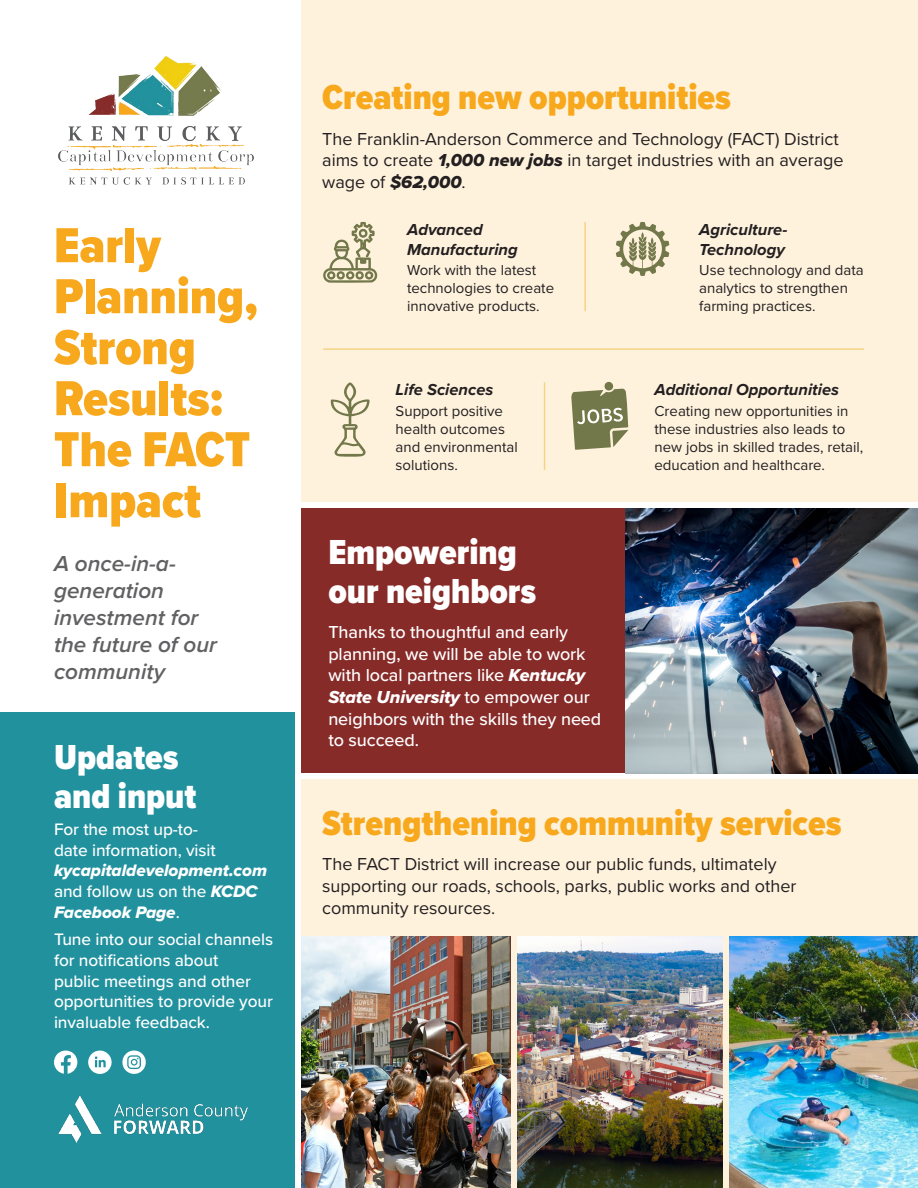
<style>
.page{position:relative;width:918px;height:1188px;background:#fff}
.page>*{position:absolute;margin:0;border:0;box-sizing:border-box;transform-origin:0 0}
.t1{font:900 51px/51px "Proxima Nova Cond";color:#f7a81c}
.subhead_24_pt{font:900 36px "Proxima Nova Cond";color:#f7a81c}
.subhead_24_pt_reverse{font:900 36px/39px "Proxima Nova Cond";color:#fff}
.t2{font:italic 600 22.5px/27px "Proxima Nova";color:#616163}
.body_copy{font:18px/21.6px "Proxima Nova";color:#231f20}
.body_copy_reverse{font:500 18px/21.6px "Proxima Nova";letter-spacing:-.005em;color:#fff}
.body_copy_reverse-2{font:500 17.25px/20.7px "Proxima Nova";letter-spacing:-.005em;color:#fff}
.subhead{font:italic 700 16.5px/19.8px "Proxima Nova";color:#231f20}
.body_copy_small{font:15px/18px "Proxima Nova";color:#231f20}
.s1{font-family:"Proxima Nova Extrabld It";font-weight:400}
.s2{font-family:"Proxima Nova Extrabld It"}
</style>
<div class="page">
<div style="left:301px;top:0;width:617px;height:501px;background:#fef2dd"></div>
<div style="left:301px;top:780px;width:617px;height:408px;background:#fef2dd"></div>
<div style="left:0;top:713px;width:295px;height:475px;background:#21919e"></div>
<img style="left:58px;top:56px;width:196px;height:129px">
<svg style="left:323px;top:222px;width:55px;height:61px"></svg>
<svg style="left:616px;top:222px;width:53px;height:54px"></svg>
<hr style="left:584px;top:222px;width:2px;height:89px;background:#f6d485">
<hr style="left:323px;top:348px;width:541px;height:2px;background:#f6d485">
<svg style="left:330px;top:382px;width:40px;height:75px"></svg>
<hr style="left:544px;top:382px;width:1px;height:88px;background:#f6d485">
<svg style="left:571px;top:382px;width:57px;height:68px"></svg>
<div style="left:301px;top:509px;width:325px;height:264px;background:#872b29"></div>
<img style="left:626px;top:509px;width:292px;height:264px">
<svg style="left:54px;top:1051px;width:24px;height:23px"></svg>
<svg style="left:122px;top:1050px;width:24px;height:24px"></svg>
<svg style="left:88px;top:1050px;width:24px;height:24px"></svg>
<img style="left:517px;top:937px;width:206px;height:251px">
<img style="left:729px;top:937px;width:189px;height:251px">
<img style="left:301px;top:937px;width:210px;height:251px">
<img style="left:58px;top:1095px;width:190px;height:48px">
<p class="t1" style="left:54px;top:219px;width:206px">Early<br>Planning,<br>Strong<br>Results:<br>The FACT<br>Impact</p>
<p class="t2" style="left:54px;top:550px;width:165px">A once-in-a&shy;generation investment for the future of our community</p>
<p class="subhead_24_pt_reverse" style="left:54px;top:737px;width:144px">Updates and input</p>
<p class="body_copy_reverse-2" style="left:54px;top:818px;width:215px">For the most up-to-<br>date information, visit <span class="s1">kycapitaldevelopment.com </span>and follow us on the <span class="s1">KCDC<br>Facebook Page</span>.</p>
<p class="body_copy_reverse-2" style="left:54px;top:928px;width:221px">Tune into our social channels for notifications about<br>public meetings and other opportunities to provide your invaluable feedback.</p>
<p class="subhead_24_pt" style="left:322px;top:71px;width:410px">Creating new opportunities</p>
<p class="body_copy" style="left:322px;top:127px;width:523px">The Franklin-Anderson Commerce and Technology (FACT) District aims to create <span class="s2">1,000 new jobs</span> in target industries with an average wage of <span class="s2">$62,000</span>.</p>
<p class="subhead" style="left:407px;top:219px;width:112px">Advanced<br>Manufacturing</p>
<p class="body_copy_small" style="left:407px;top:261px;width:149px">Work with the latest technologies to create innovative products.</p>
<p class="subhead" style="left:396px;top:380px;width:99px">Life Sciences</p>
<p class="body_copy_small" style="left:396px;top:401px;width:124px">Support positive health outcomes and environmental solutions.</p>
<p class="subhead_24_pt_reverse" style="left:328px;top:532px;width:209px">Empowering our neighbors</p>
<p class="body_copy_reverse" style="left:328px;top:621px;width:275px">Thanks to thoughtful and early planning, we will be able to work with local partners like <span class="s1">Kentucky<br>State University</span> to empower our neighbors with the skills they need to succeed.</p>
<p class="subhead" style="left:699px;top:219px;width:90px">Agriculture-<br>Technology</p>
<p class="body_copy_small" style="left:699px;top:261px;width:166px">Use technology and data analytics to strengthen farming practices.</p>
<p class="subhead" style="left:654px;top:380px;width:186px">Additional Opportunities</p>
<p class="body_copy_small" style="left:654px;top:401px;width:210px">Creating new opportunities in these industries also leads to new jobs in skilled trades, retail, education and healthcare.</p>
<p class="subhead_24_pt" style="left:322px;top:797px;width:521px">Strengthening community services</p>
<p class="body_copy" style="left:322px;top:853px;width:476px">The FACT District will increase our public funds, ultimately supporting our roads, schools, parks, public works and other community resources.</p>
</div>
